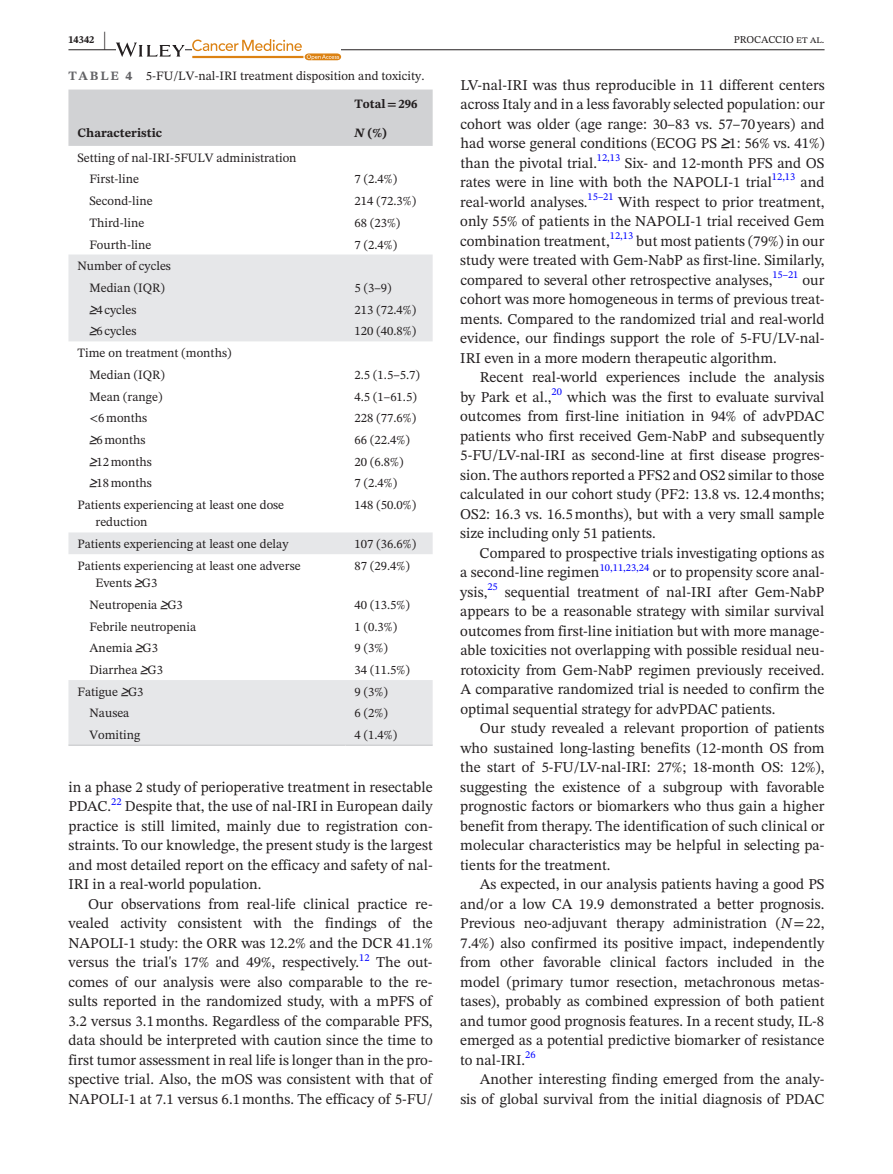
<style>
.page{position:relative;width:893px;height:1174px;background:#fff}
.page>*{position:absolute;margin:0;border:0;box-sizing:border-box;transform-origin:0 0}
.t1{font:15px/19.5px "STIX Two Text";color:#231f20;text-align:justify}
.t2{font:12.75px/21.8px "STIX Two Text";color:#231f20}
.t3{font:700 12.75px "STIX Two Text";color:#231f20}
.t4{font:10.5px "STIX Two Text";color:#00f}
.t5{font:10.5px "STIX Two Text";color:#231f20}
.t6{font:700 10.5px "STIX Two Text";color:#231f20}
.s1{font-size:21px}
.s2{font-weight:700;color:#636366}
.s3{font-family:"STIX"}
.s4{font-style:italic}
</style>
<div class="page">
<hr style="left:68px;top:49px;width:756px;height:1px;background:#231f20">
<svg style="left:116px;top:43px;width:69px;height:14px"></svg>
<svg style="left:192px;top:39px;width:149px;height:21px"></svg>
<div style="left:68px;top:90px;width:365px;height:56px;background:#d1d2d4"></div>
<svg style="left:68px;top:254px;width:365px;height:490px"></svg>
<hr style="left:68px;top:744px;width:277px;height:2px;background:#d1d2d4">
<hr style="left:345px;top:744px;width:88px;height:2px;background:#d1d2d4">
<p class="t6" style="left:68px;top:32px;width:39px">14342 <span class="s1">|</span></p>
<p class="t5" style="left:734px;top:32px;width:92px">PROCACCIO et al.</p>
<p class="t2" style="left:68px;top:65px;width:358px"><span class="s2">TABLE 4</span> 5-FU/LV-nal-IRI treatment disposition and toxicity.</p>
<p class="t3" style="left:77px;top:123px;width:86px">Characteristic</p>
<p class="t2" style="left:89px;top:146px;width:209px;text-indent:-12px">Setting of nal-IRI-5FULV administration<br>First-line</p>
<p class="t3" style="left:354px;top:95px;width:64px">Total<span class="s3">=</span>296</p>
<p class="t3" style="left:354px;top:123px;width:34px"><span class="s4">N</span> (%)</p>
<p class="t2" style="left:354px;top:168px;width:44px">7 (2.4%)</p>
<p class="t2" style="left:89px;top:190px;width:65px">Second-line</p>
<p class="t2" style="left:354px;top:190px;width:63px">214 (72.3%)</p>
<p class="t2" style="left:89px;top:212px;width:56px">Third-line</p>
<p class="t2" style="left:354px;top:212px;width:47px">68 (23%)</p>
<p class="t2" style="left:89px;top:233px;width:64px">Fourth-line</p>
<p class="t2" style="left:354px;top:233px;width:44px">7 (2.4%)</p>
<p class="t2" style="left:77px;top:255px;width:95px;text-align:center">Number of cycles<br>Median (IQR)</p>
<p class="t2" style="left:354px;top:277px;width:39px">5 (3–9)</p>
<p class="t2" style="left:89px;top:298px;width:48px">≥4 cycles</p>
<p class="t2" style="left:354px;top:298px;width:63px">213 (72.4%)</p>
<p class="t2" style="left:89px;top:320px;width:48px">≥6 cycles</p>
<p class="t2" style="left:354px;top:320px;width:63px">120 (40.8%)</p>
<p class="t2" style="left:89px;top:342px;width:143px;text-indent:-12px">Time on treatment (months)<br>Median (IQR)</p>
<p class="t2" style="left:354px;top:364px;width:67px">2.5 (1.5–5.7)</p>
<p class="t2" style="left:89px;top:385px;width:74px">Mean (range)</p>
<p class="t2" style="left:354px;top:385px;width:64px">4.5 (1–61.5)</p>
<p class="t2" style="left:89px;top:407px;width:59px"><span class="s3">&lt;</span>6months</p>
<p class="t2" style="left:355px;top:407px;width:63px">228 (77.6%)</p>
<p class="t2" style="left:89px;top:429px;width:58px">≥6months</p>
<p class="t2" style="left:355px;top:429px;width:57px">66 (22.4%)</p>
<p class="t2" style="left:89px;top:450px;width:64px">≥12months</p>
<p class="t2" style="left:355px;top:450px;width:50px">20 (6.8%)</p>
<p class="t2" style="left:89px;top:472px;width:64px">≥18months</p>
<p class="t2" style="left:355px;top:472px;width:44px">7 (2.4%)</p>
<p class="t2" style="left:95px;top:496px;width:190px;line-height:17.2px;text-indent:-18px">Patients experiencing at least one dose reduction</p>
<p class="t2" style="left:355px;top:494px;width:63px">148 (50.0%)</p>
<p class="t2" style="left:77px;top:533px;width:212px">Patients experiencing at least one delay</p>
<p class="t2" style="left:355px;top:533px;width:63px">107 (36.6%)</p>
<p class="t2" style="left:95px;top:557px;width:207px;line-height:17.2px;text-indent:-18px">Patients experiencing at least one adverse<br>Events ≥G3</p>
<p class="t2" style="left:355px;top:554px;width:57px">87 (29.4%)</p>
<p class="t2" style="left:89px;top:593px;width:95px">Neutropenia ≥G3</p>
<p class="t2" style="left:355px;top:593px;width:57px">40 (13.5%)</p>
<p class="t2" style="left:89px;top:615px;width:108px">Febrile neutropenia</p>
<p class="t2" style="left:355px;top:615px;width:44px">1 (0.3%)</p>
<p class="t2" style="left:89px;top:637px;width:70px">Anemia ≥G3</p>
<p class="t2" style="left:355px;top:637px;width:35px">9 (3%)</p>
<p class="t2" style="left:89px;top:659px;width:75px">Diarrhea ≥G3</p>
<p class="t2" style="left:355px;top:659px;width:57px">34 (11.5%)</p>
<p class="t2" style="left:77px;top:680px;width:68px">Fatigue ≥G3</p>
<p class="t2" style="left:355px;top:680px;width:35px">9 (3%)</p>
<p class="t2" style="left:89px;top:702px;width:41px">Nausea</p>
<p class="t2" style="left:355px;top:702px;width:35px">6 (2%)</p>
<p class="t2" style="left:89px;top:724px;width:52px">Vomiting</p>
<p class="t2" style="left:355px;top:724px;width:44px">4 (1.4%)</p>
<p class="t1" style="left:68px;top:777px;width:366px">in a phase 2 study of perioperative treatment in resectable<br>PDAC.</p>
<p class="t4" style="left:111px;top:793px;width:12px">22</p>
<p class="t1" style="left:69px;top:796px;width:366px;text-indent:56px">Despite that, the use of nal-IRI in European daily practice is still limited, mainly due to registration con&shy;straints. To our knowledge, the present study is the largest and most detailed report on the efficacy and safety of nal-IRI in a real-world population.</p>
<p class="t1" style="left:69px;top:894px;width:366px;text-indent:19px">Our observations from real-life clinical practice re&shy;vealed activity consistent with the findings of the NAPOLI-1 study: the ORR was 12.2% and the DCR 41.1% versus the trial's 17% and 49%, respectively.</p>
<p class="t4" style="left:359px;top:949px;width:12px">12</p>
<p class="t1" style="left:68px;top:952px;width:366px;text-indent:308px">The out&shy;comes of our analysis were also comparable to the re&shy;sults reported in the randomized study, with a mPFS of 3.2 versus 3.1months. Regardless of the comparable PFS, data should be interpreted with caution since the time to first tumor assessment in real life is longer than in the pro&shy;spective trial. Also, the mOS was consistent with that of NAPOLI-1 at 7.1 versus 6.1months. The efficacy of 5-FU/</p>
<p class="t1" style="left:460px;top:75px;width:366px">LV-nal-IRI was thus reproducible in 11 different centers across Italy and in a less favorably selected population: our cohort was older (age range: 30–83 vs. 57–70 years) and had worse general conditions (ECOG PS ≥1: 56% vs. 41%) than the pivotal trial.<sup>12,13</sup> Six- and 12-month PFS and OS rates were in line with both the NAPOLI-1 trial</p>
<p class="t4" style="left:772px;top:169px;width:25px">12,13</p>
<p class="t1" style="left:801px;top:172px;width:25px">and</p>
<p class="t1" style="left:460px;top:192px;width:129px">real-world analyses.</p>
<p class="t4" style="left:588px;top:189px;width:28px">15–21</p>
<p class="t1" style="left:460px;top:192px;width:366px;text-indent:158px">With respect to prior treatment, only 55% of patients in the NAPOLI-1 trial received Gem combination treatment,</p>
<p class="t4" style="left:610px;top:228px;width:25px">12,13</p>
<p class="t1" style="left:460px;top:231px;width:366px;text-indent:176px">but most patients (79%) in our study were treated with Gem-NabP as first-line. Similarly, compared to several other retrospective analyses,</p>
<p class="t4" style="left:772px;top:267px;width:28px">15–21</p>
<p class="t1" style="left:460px;top:270px;width:366px;text-indent:342px">our cohort was more homogeneous in terms of previous treat&shy;ments. Compared to the randomized trial and real-world evidence, our findings support the role of 5-FU/LV-nal-IRI even in a more modern therapeutic algorithm.</p>
<p class="t1" style="left:460px;top:367px;width:366px;text-indent:19px">Recent real-world experiences include the analysis by Park et al.,</p>
<p class="t4" style="left:551px;top:384px;width:12px">20</p>
<p class="t1" style="left:460px;top:387px;width:366px;text-indent:107px">which was the first to evaluate survival outcomes from first-line initiation in 94% of advPDAC patients who first received Gem-NabP and subsequently 5-FU/LV-nal-IRI as second-line at first disease progres&shy;sion. The authors reported a PFS2 and OS2 similar to those calculated in our cohort study (PF2: 13.8 vs. 12.4months; OS2: 16.3 vs. 16.5months), but with a very small sample size including only 51 patients.</p>
<p class="t1" style="left:460px;top:543px;width:366px;text-indent:20px">Compared to prospective trials investigating options as a second-line regimen</p>
<p class="t4" style="left:600px;top:559px;width:51px">10,11,23,24</p>
<p class="t1" style="left:653px;top:562px;width:173px">or to propensity score anal-</p>
<p class="t1" style="left:460px;top:582px;width:29px">ysis,</p>
<p class="t4" style="left:487px;top:579px;width:12px">25</p>
<p class="t1" style="left:460px;top:582px;width:366px;text-indent:45px">sequential treatment of nal-IRI after Gem-NabP appears to be a reasonable strategy with similar survival outcomes from first-line initiation but with more manage&shy;able toxicities not overlapping with possible residual neu&shy;rotoxicity from Gem-NabP regimen previously received.<br>A comparative randomized trial is needed to confirm the optimal sequential strategy for advPDAC patients.</p>
<p class="t1" style="left:460px;top:718px;width:366px;text-indent:20px">Our study revealed a relevant proportion of patients who sustained long-lasting benefits (12-month OS from the start of 5-FU/LV-nal-IRI: 27%; 18-month OS: 12%), suggesting the existence of a subgroup with favorable prognostic factors or biomarkers who thus gain a higher benefit from therapy. The identification of such clinical or molecular characteristics may be helpful in selecting pa&shy;tients for the treatment.</p>
<p class="t1" style="left:460px;top:874px;width:366px;text-indent:20px">As expected, in our analysis patients having a good PS and/or a low CA 19.9 demonstrated a better prognosis.<br>Previous neo-adjuvant therapy administration (<span class="s4">N</span><span class="s3">=</span>22, 7.4%) also confirmed its positive impact, independently from other favorable clinical factors included in the model (primary tumor resection, metachronous metas&shy;tases), probably as combined expression of both patient and tumor good prognosis features. In a recent study, IL-8 emerged as a potential predictive biomarker of resistance to nal-IRI.<sup>26</sup></p>
<p class="t1" style="left:460px;top:1069px;width:366px;text-align:right">Another interesting finding emerged from the analy&shy;sis of global survival from the initial diagnosis of PDAC</p>
</div>
